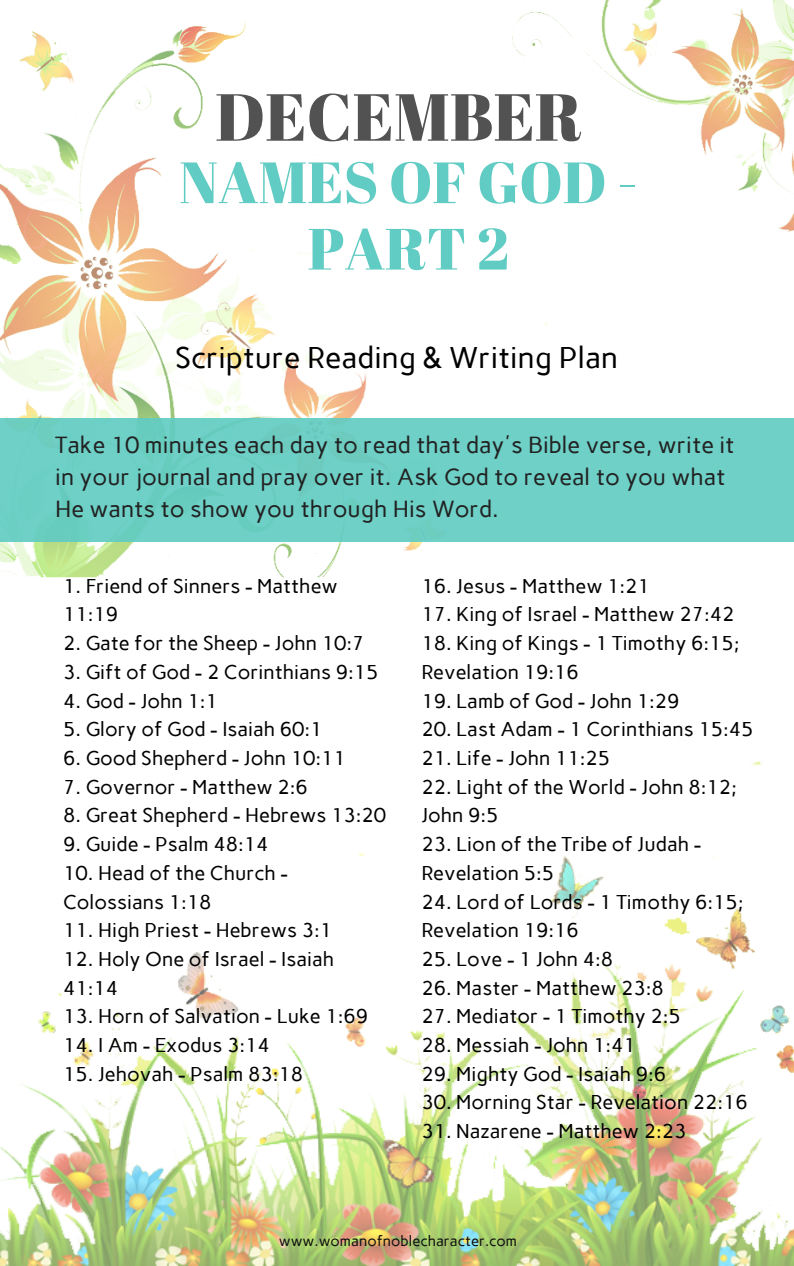
<style>
.page{position:relative;width:794px;height:1266px;background:#fff}
.page>*{position:absolute;margin:0;border:0;box-sizing:border-box;transform-origin:0 0}
.t1{font:66.38px "Abril Fatface";color:#525252}
.t2{font:58.05px/66.4px "Abril Fatface";color:#61ccc3;text-align:center}
.t3{font:29.85px "Carme";color:#000}
.t4{font:23.25px/32.1px "Carme";color:#222}
.t5{font:19.88px/28.7px "Carme";color:#000}
.t6{font:14.62px "Carme";color:#0e0e0e}
</style>
<div class="page">
<img style="left:0;top:0;width:793px;height:578px">
<div style="left:0;top:418px;width:793px;height:123px;background:#6ed0c7"></div>
<img style="left:0;top:761px;width:793px;height:505px">
<h1 class="t1" style="left:215px;top:70px;width:369px">DECEMBER</h1>
<h2 class="t2" style="left:179px;top:148px;width:459px">NAMES OF GOD -<br>PART 2</h2>
<h3 class="t3" style="left:175px;top:345px;width:444px">Scripture Reading &amp; Writing Plan</h3>
<p class="t4" style="left:55px;top:431px;width:680px">Take 10 minutes each day to read that day's Bible verse, write it in your journal and pray over it. Ask God to reveal to you what<br>He wants to show you through His Word.</p>
<p class="t5" style="left:63px;top:573px;width:276px">1. Friend of Sinners - Matthew<br>11:19</p>
<p class="t5" style="left:63px;top:631px;width:303px">2. Gate for the Sheep - John 10:7</p>
<p class="t5" style="left:63px;top:659px;width:317px">3. Gift of God - 2 Corinthians 9:15</p>
<p class="t5" style="left:63px;top:688px;width:156px">4. God - John 1:1</p>
<p class="t5" style="left:63px;top:717px;width:261px">5. Glory of God - Isaiah 60:1</p>
<p class="t5" style="left:63px;top:746px;width:284px">6. Good Shepherd - John 10:11</p>
<p class="t5" style="left:63px;top:774px;width:246px">7. Governor - Matthew 2:6</p>
<p class="t5" style="left:63px;top:803px;width:324px">8. Great Shepherd - Hebrews 13:20</p>
<p class="t5" style="left:63px;top:832px;width:207px">9. Guide - Psalm 48:14</p>
<p class="t5" style="left:63px;top:860px;width:226px">10. Head of the Church -<br>Colossians 1:18</p>
<p class="t5" style="left:63px;top:918px;width:270px">11. High Priest - Hebrews 3:1</p>
<p class="t5" style="left:63px;top:946px;width:272px">12. Holy One of Israel - Isaiah<br>41:14</p>
<p class="t5" style="left:63px;top:1004px;width:306px">13. Horn of Salvation - Luke 1:69</p>
<p class="t5" style="left:63px;top:1033px;width:208px">14. I Am - Exodus 3:14</p>
<p class="t5" style="left:63px;top:1061px;width:242px">15. Jehovah - Psalm 83:18</p>
<p class="t5" style="left:421px;top:573px;width:230px">16. Jesus - Matthew 1:21</p>
<p class="t5" style="left:421px;top:602px;width:314px">17. King of Israel - Matthew 27:42</p>
<p class="t5" style="left:421px;top:631px;width:319px">18. King of Kings - 1 Timothy 6:15;<br>Revelation 19:16</p>
<p class="t5" style="left:421px;top:688px;width:259px">19. Lamb of God - John 1:29</p>
<p class="t5" style="left:421px;top:717px;width:333px">20. Last Adam - 1 Corinthians 15:45</p>
<p class="t5" style="left:421px;top:746px;width:190px">21. Life - John 11:25</p>
<p class="t5" style="left:421px;top:774px;width:317px">22. Light of the World - John 8:12;<br>John 9:5</p>
<p class="t5" style="left:421px;top:832px;width:281px">23. Lion of the Tribe of Judah -<br>Revelation 5:5</p>
<p class="t5" style="left:421px;top:889px;width:323px">24. Lord of Lords - 1 Timothy 6:15;<br>Revelation 19:16</p>
<p class="t5" style="left:421px;top:946px;width:193px">25. Love - 1 John 4:8</p>
<p class="t5" style="left:421px;top:975px;width:244px">26. Master - Matthew 23:8</p>
<p class="t5" style="left:421px;top:1004px;width:261px">27. Mediator - 1 Timothy 2:5</p>
<p class="t5" style="left:421px;top:1033px;width:216px">28. Messiah - John 1:41</p>
<p class="t5" style="left:421px;top:1061px;width:246px">29. Mighty God - Isaiah 9:6</p>
<p class="t5" style="left:421px;top:1090px;width:328px">30. Morning Star - Revelation 22:16</p>
<p class="t5" style="left:421px;top:1119px;width:266px">31. Nazarene - Matthew 2:23</p>
<p class="t6" style="left:278px;top:1234px;width:240px">www.womanofnoblecharacter.com</p>
</div>
